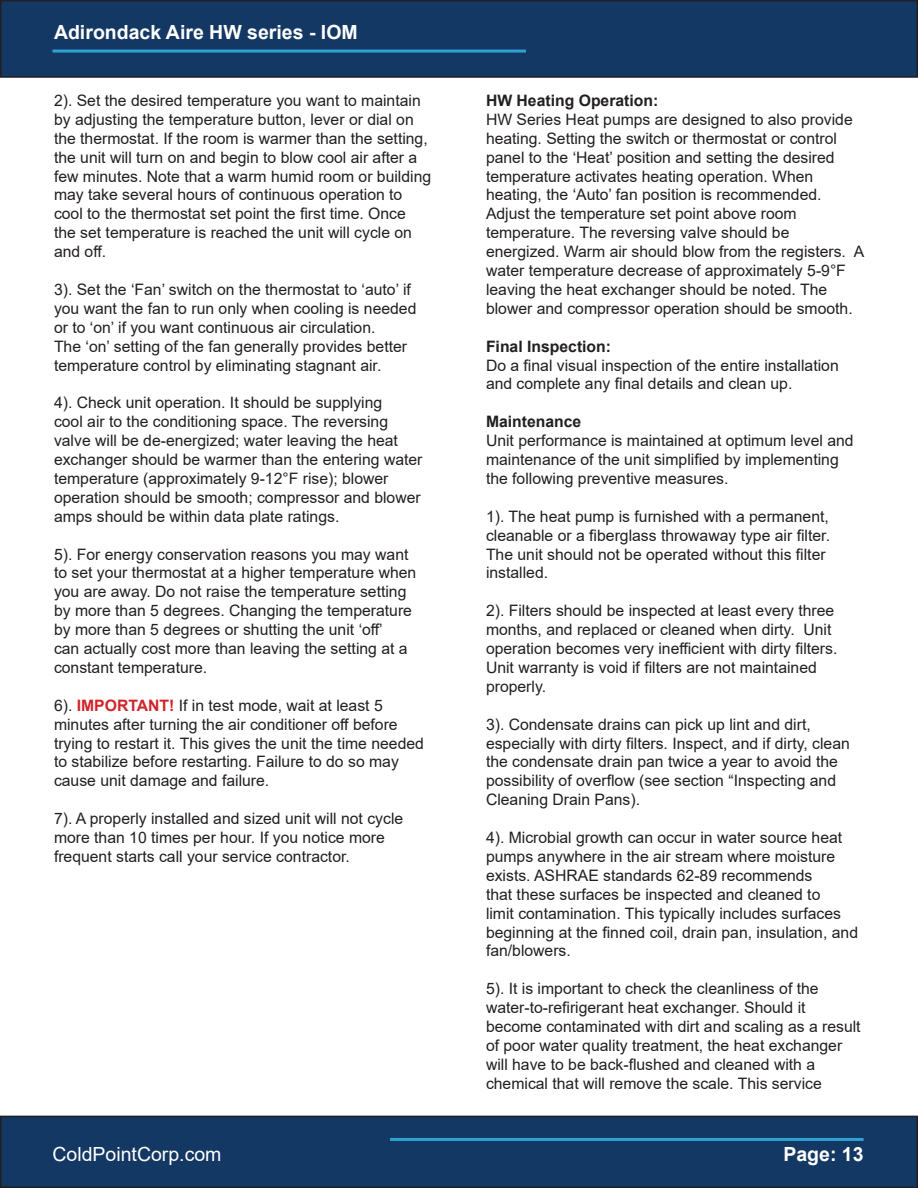
<style>
.page{position:relative;width:918px;height:1188px;background:#fff}
.page>*{position:absolute;margin:0;border:0;box-sizing:border-box;transform-origin:0 0}
.t1{font:700 19.5px "Arial";color:#fff}
.t2{font:19.5px "Arial";color:#fff}
.t3{font:15.75px/18.9px "Arial";color:#231f20}
.t4{font:700 15.75px "Arial";color:#231f20}
.s1{font-weight:700;color:#d1232a}
</style>
<div class="page">
<div style="left:1px;top:1116px;width:916px;height:71px;background:#133863"></div>
<div style="left:0;top:1116px;width:918px;height:72px;border:2px solid #231f20"></div>
<div style="left:1px;top:1px;width:916px;height:76px;background:#133863"></div>
<div style="left:0;top:0;width:918px;height:78px;border:2px solid #231f20"></div>
<hr style="left:52px;top:50px;width:474px;height:3px;background:#2ea2d3">
<hr style="left:390px;top:1138px;width:474px;height:3px;background:#2ea2d3">
<p class="t1" style="left:54px;top:19px;width:305px">Adirondack Aire HW series - IOM</p>
<p class="t3" style="left:54px;top:91px;width:379px">2). Set the desired temperature you want to maintain by adjusting the temperature button, lever or dial on the thermostat. If the room is warmer than the setting, the unit will turn on and begin to blow cool air after a few minutes. Note that a warm humid room or building may take several hours of continuous operation to cool to the thermostat set point the first time. Once the set temperature is reached the unit will cycle on and off.</p>
<p class="t3" style="left:54px;top:280px;width:364px">3). Set the ‘Fan’ switch on the thermostat to ‘auto’ if you want the fan to run only when cooling is needed or to ‘on’ if you want continuous air circulation.<br>The ‘on’ setting of the fan generally provides better temperature control by eliminating stagnant air.</p>
<p class="t3" style="left:54px;top:393px;width:370px">4). Check unit operation. It should be supplying<br>cool air to the conditioning space. The reversing valve will be de-energized; water leaving the heat exchanger should be warmer than the entering water temperature (approximately 9-12°F rise); blower operation should be smooth; compressor and blower amps should be within data plate ratings.</p>
<p class="t3" style="left:54px;top:544px;width:364px">5). For energy conservation reasons you may want to set your thermostat at a higher temperature when you are away. Do not raise the temperature setting by more than 5 degrees. Changing the temperature by more than 5 degrees or shutting the unit ‘off’<br>can actually cost more than leaving the setting at a constant temperature.</p>
<p class="t3" style="left:54px;top:696px;width:372px">6). <span class="s1">IMPORTANT!</span> If in test mode, wait at least 5 minutes after turning the air conditioner off before trying to restart it. This gives the unit the time needed to stabilize before restarting. Failure to do so may cause unit damage and failure.</p>
<p class="t3" style="left:54px;top:809px;width:351px">7). A properly installed and sized unit will not cycle more than 10 times per hour. If you notice more frequent starts call your service contractor.</p>
<p class="t4" style="left:486px;top:89px;width:174px">HW Heating Operation:</p>
<p class="t3" style="left:486px;top:110px;width:380px">HW Series Heat pumps are designed to also provide heating. Setting the switch or thermostat or control panel to the ‘Heat’ position and setting the desired temperature activates heating operation. When heating, the ‘Auto’ fan position is recommended.<br>Adjust the temperature set point above room temperature. The reversing valve should be energized. Warm air should blow from the registers. A water temperature decrease of approximately 5-9°F leaving the heat exchanger should be noted. The blower and compressor operation should be smooth.</p>
<p class="t4" style="left:486px;top:335px;width:127px">Final Inspection:</p>
<p class="t3" style="left:486px;top:355px;width:354px">Do a final visual inspection of the entire installation and complete any final details and clean up.</p>
<p class="t4" style="left:486px;top:411px;width:97px">Maintenance</p>
<p class="t3" style="left:486px;top:431px;width:369px">Unit performance is maintained at optimum level and maintenance of the unit simplified by implementing the following preventive measures.</p>
<p class="t3" style="left:486px;top:507px;width:346px">1). The heat pump is furnished with a permanent, cleanable or a fiberglass throwaway type air filter.<br>The unit should not be operated without this filter installed.</p>
<p class="t3" style="left:486px;top:601px;width:353px">2). Filters should be inspected at least every three months, and replaced or cleaned when dirty. Unit operation becomes very inefficient with dirty filters.<br>Unit warranty is void if filters are not maintained properly.</p>
<p class="t3" style="left:486px;top:715px;width:365px">3). Condensate drains can pick up lint and dirt, especially with dirty filters. Inspect, and if dirty, clean the condensate drain pan twice a year to avoid the possibility of overflow (see section “Inspecting and Cleaning Drain Pans).</p>
<p class="t3" style="left:486px;top:828px;width:374px">4). Microbial growth can occur in water source heat pumps anywhere in the air stream where moisture exists. ASHRAE standards 62-89 recommends<br>that these surfaces be inspected and cleaned to<br>limit contamination. This typically includes surfaces beginning at the finned coil, drain pan, insulation, and fan/blowers.</p>
<p class="t3" style="left:486px;top:979px;width:376px">5). It is important to check the cleanliness of the water-to-refirigerant heat exchanger. Should it become contaminated with dirt and scaling as a result of poor water quality treatment, the heat exchanger will have to be back-flushed and cleaned with a chemical that will remove the scale. This service</p>
<p class="t2" style="left:52px;top:1141px;width:171px">ColdPointCorp.com</p>
<p class="t1" style="left:783px;top:1141px;width:82px">Page: 13</p>
</div>
